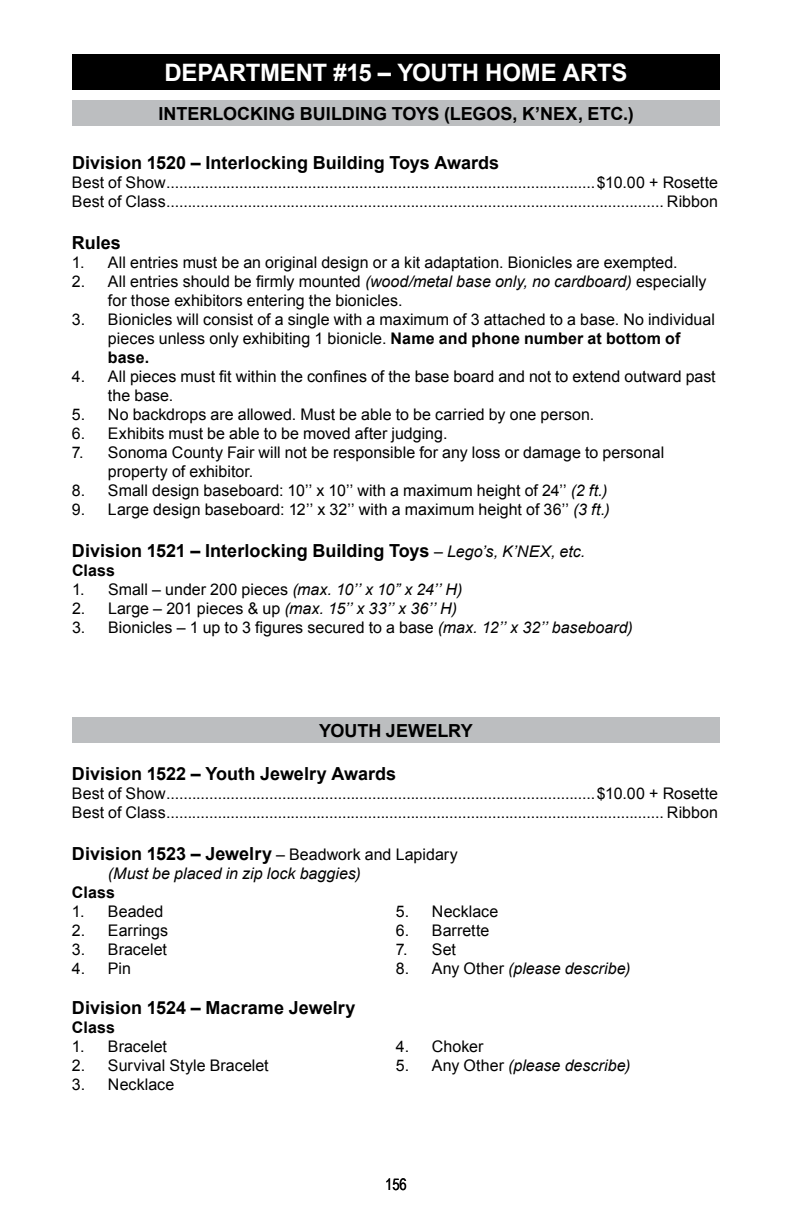
<style>
.page{position:relative;width:792px;height:1224px;background:#fff}
.page>*{position:absolute;margin:0;border:0;box-sizing:border-box;transform-origin:0 0}
.t1{font:700 24px "Arial";letter-spacing:-.01em;color:#fff}
.t2{font:700 18px "Arial";color:#000}
.t3{font:16px/19px "Arial";color:#000}
.t4{font:italic 16px "Arial";letter-spacing:.005em;color:#000}
.t5{font:700 16px "Arial";letter-spacing:.01em;color:#000}
.t6{font:16px "Arial Narrow";color:#000}
.s1{font-style:italic}
.s2{font-weight:700}
.s3{font-weight:400;font-size:16px}
.s4{font-weight:400;font-style:italic;font-size:16px}
.s5{font-style:normal}
</style>
<div class="page">
<div style="left:72px;top:54px;width:648px;height:36px;background:#000"></div>
<div style="left:72px;top:100px;width:648px;height:26px;background:#bcbec0"></div>
<div style="left:72px;top:718px;width:648px;height:25px;background:#bcbec0"></div>
<h1 class="t1" style="left:165px;top:57px;width:464px">DEPARTMENT #15 – YOUTH HOME ARTS</h1>
<p class="t2" style="left:158px;top:101px;width:477px">INTERLOCKING BUILDING TOYS (LEGOS, K’NEX, ETC.)</p>
<p class="t2" style="left:72px;top:151px;width:429px">Division 1520 – Interlocking Building Toys Awards</p>
<p class="t3" style="left:72px;top:173px;width:647px">Best of Show....................................................................................................$10.00 + Rosette<br>Best of Class.................................................................................................................... Ribbon</p>
<p class="t2" style="left:72px;top:231px;width:51px">Rules</p>
<p class="t3" style="left:72px;top:253px;width:607px">1. All entries must be an original design or a kit adaptation. Bionicles are exempted.</p>
<p class="t3" style="left:108px;top:272px;width:600px;text-indent:-36px">2. All entries should be firmly mounted <span class="s1">(wood/metal base only, no cardboard)</span> especially for those exhibitors entering the bionicles.</p>
<p class="t3" style="left:108px;top:310px;width:608px;text-indent:-36px">3. Bionicles will consist of a single with a maximum of 3 attached to a base. No individual pieces unless only exhibiting 1 bionicle. <span class="s2">Name and phone number at bottom of base.</span></p>
<p class="t3" style="left:108px;top:367px;width:609px;text-indent:-36px">4. All pieces must fit within the confines of the base board and not to extend outward past the base.</p>
<p class="t3" style="left:72px;top:405px;width:524px">5. No backdrops are allowed. Must be able to be carried by one person.</p>
<p class="t3" style="left:72px;top:424px;width:377px">6. Exhibits must be able to be moved after judging.</p>
<p class="t3" style="left:108px;top:443px;width:558px;text-indent:-36px">7. Sonoma County Fair will not be responsible for any loss or damage to personal property of exhibitor.</p>
<p class="t3" style="left:72px;top:481px;width:537px">8. Small design baseboard: 10’’ x 10’’ with a maximum height of 24’’ <span class="s1">(2 ft.)</span></p>
<p class="t3" style="left:72px;top:500px;width:539px">9. Large design baseboard: 12’’ x 32’’ with a maximum height of 36’’ <span class="s1">(3 ft.)</span></p>
<p class="t2" style="left:72px;top:539px;width:515px">Division 1521 – Interlocking Building Toys <span class="s3">–</span> <span class="s4">Lego’s, K’NEX, etc.</span></p>
<p class="t5" style="left:72px;top:560px;width:45px">Class</p>
<p class="t3" style="left:72px;top:580px;width:392px">1. Small – under 200 pieces <span class="s1">(max. 10’’ x 10” x 24’’ H)</span></p>
<p class="t4" style="left:72px;top:598px;width:387px"><span class="s5">2. Large – 201 pieces &amp; up</span> (max. 15’’ x 33’’ x 36’’ H)</p>
<p class="t3" style="left:72px;top:618px;width:562px">3. Bionicles – 1 up to 3 figures secured to a base <span class="s1">(max. 12’’ x 32’’ baseboard)</span></p>
<p class="t2" style="left:319px;top:718px;width:155px">YOUTH JEWELRY</p>
<p class="t2" style="left:72px;top:762px;width:326px">Division 1522 – Youth Jewelry Awards</p>
<p class="t3" style="left:72px;top:784px;width:647px">Best of Show....................................................................................................$10.00 + Rosette<br>Best of Class.................................................................................................................... Ribbon</p>
<p class="t2" style="left:72px;top:842px;width:387px">Division 1523 – Jewelry <span class="s3">– Beadwork and Lapidary</span></p>
<p class="t4" style="left:108px;top:863px;width:254px">(Must be placed in zip lock baggies)</p>
<p class="t5" style="left:72px;top:882px;width:45px">Class</p>
<p class="t3" style="left:72px;top:902px;width:93px">1. Beaded</p>
<p class="t3" style="left:396px;top:902px;width:104px">5. Necklace</p>
<p class="t3" style="left:72px;top:921px;width:98px">2. Earrings</p>
<p class="t3" style="left:396px;top:921px;width:95px">6. Barrette</p>
<p class="t3" style="left:72px;top:940px;width:97px">3. Bracelet</p>
<p class="t3" style="left:396px;top:940px;width:61px">7. Set</p>
<p class="t3" style="left:72px;top:959px;width:61px">4. Pin</p>
<p class="t4" style="left:396px;top:958px;width:236px"><span class="s5">8. Any Other</span> (please describe)</p>
<p class="t2" style="left:72px;top:996px;width:285px">Division 1524 – Macrame Jewelry</p>
<p class="t5" style="left:72px;top:1017px;width:45px">Class</p>
<p class="t3" style="left:72px;top:1037px;width:97px">1. Bracelet</p>
<p class="t3" style="left:396px;top:1037px;width:89px">4. Choker</p>
<p class="t3" style="left:72px;top:1056px;width:198px">2. Survival Style Bracelet</p>
<p class="t4" style="left:396px;top:1055px;width:236px"><span class="s5">5. Any Other</span> (please describe)</p>
<p class="t3" style="left:72px;top:1075px;width:104px">3. Necklace</p>
<p class="t6" style="left:385px;top:1172px;width:23px">156</p>
</div>
